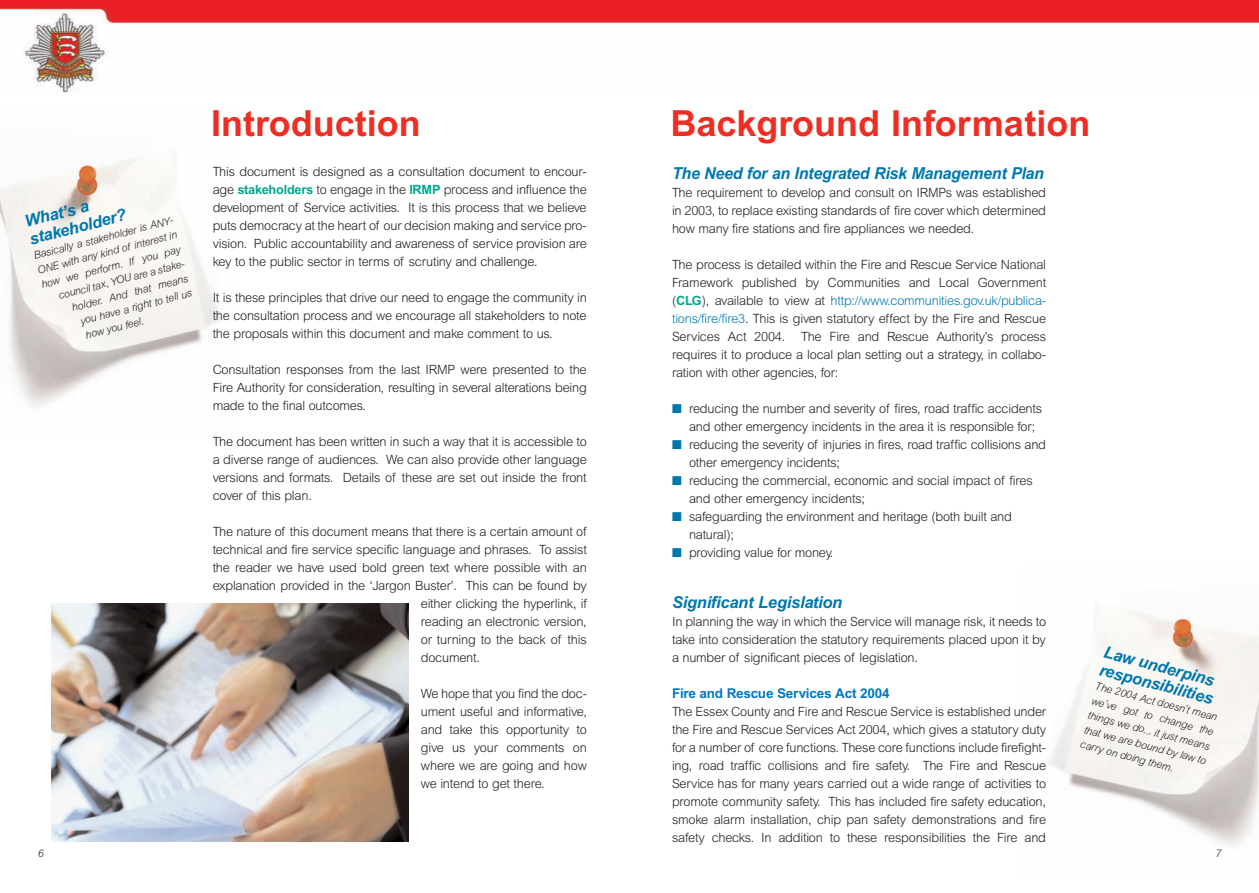
<style>
.page{position:relative;width:1259px;height:893px;background:#fff}
.page>*{position:absolute;margin:0;border:0;box-sizing:border-box;transform-origin:0 0}
.t1{font:700 36px "Arial";color:#ee2e22}
.t2{font:italic 700 16.5px/18.1px "Arial";letter-spacing:-.015em;color:#0078ae}
.t3{font:700 13.5px "Arial";letter-spacing:-.015em;color:#0078c0}
.t4{font:300 12.75px/18px "Arial";letter-spacing:-.015em;color:#231f20;text-align:justify}
.t5{font:italic 300 10.5px/15px "Arial";color:#231f20;text-align:justify}
.s1{font-weight:700;color:#00a78f}
.s2{color:#0078ae}
</style>
<div class="page">
<img style="left:1px;top:156px;width:221px;height:251px">
<img style="left:1049px;top:611px;width:210px;height:235px">
<img style="left:51px;top:604px;width:358px;height:238px">
<img style="left:0;top:0;width:1259px;height:93px">
<p class="t2" style="left:23px;top:213px;width:101px;rotate:-15deg">What’s a stakeholder?</p>
<p class="t5" style="left:32px;top:250px;width:147px;rotate:-15deg">Basically a stakeholder is ANY-</p>
<p class="t5" style="left:36px;top:264px;width:145px;rotate:-15deg">ONE with any kind of interest in</p>
<p class="t5" style="left:40px;top:279px;width:145px;rotate:-15deg">how we perform. If you pay</p>
<p class="t5" style="left:57px;top:290px;width:133px;rotate:-15deg">council tax, YOU are a stake-</p>
<p class="t5" style="left:70px;top:302px;width:121px;rotate:-15deg">holder. And that means</p>
<p class="t5" style="left:79px;top:315px;width:116px;rotate:-15deg">you have a right to tell us</p>
<p class="t5" style="left:84px;top:329px;width:61px;rotate:-15deg">how you feel.</p>
<h1 class="t1" style="left:211px;top:111px;width:211px">Introduction</h1>
<p class="t4" style="left:213px;top:164px;width:376px">This document is designed as a consultation document to encour&shy;age <span class="s1">stakeholders</span> to engage in the <span class="s1">IRMP</span> process and influence the development of Service activities. It is this process that we believe puts democracy at the heart of our decision making and service pro&shy;vision. Public accountability and awareness of service provision are key to the public sector in terms of scrutiny and challenge.</p>
<p class="t4" style="left:213px;top:290px;width:376px">It is these principles that drive our need to engage the community in the consultation process and we encourage all stakeholders to note the proposals within this document and make comment to us.</p>
<p class="t4" style="left:213px;top:362px;width:376px">Consultation responses from the last IRMP were presented to the Fire Authority for consideration, resulting in several alterations being made to the final outcomes.</p>
<p class="t4" style="left:213px;top:434px;width:376px">The document has been written in such a way that it is accessible to a diverse range of audiences. We can also provide other language versions and formats. Details of these are set out inside the front cover of this plan.</p>
<p class="t4" style="left:213px;top:524px;width:375px">The nature of this document means that there is a certain amount of</p>
<p class="t4" style="left:213px;top:542px;width:376px">technical and fire service specific language and phrases. To assist</p>
<p class="t4" style="left:213px;top:560px;width:375px">the reader we have used bold green text where possible with an</p>
<p class="t4" style="left:213px;top:578px;width:375px">explanation provided in the ‘Jargon Buster’. This can be found by</p>
<p class="t4" style="left:421px;top:596px;width:168px">either clicking the hyperlink, if</p>
<p class="t4" style="left:421px;top:614px;width:168px">reading an electronic version,</p>
<p class="t4" style="left:421px;top:632px;width:167px">or turning to the back of this</p>
<p class="t4" style="left:421px;top:650px;width:61px">document.</p>
<p class="t4" style="left:421px;top:686px;width:168px">We hope that you find the doc&shy;ument useful and informative, and take this opportunity to give us your comments on where we are going and how we intend to get there.</p>
<p class="t5" style="left:38px;top:847px;width:7px">6</p>
<h1 class="t1" style="left:670px;top:111px;width:421px">Background Information</h1>
<p class="t2" style="left:672px;top:164px;width:373px">The Need for an Integrated Risk Management Plan</p>
<p class="t4" style="left:672px;top:184px;width:375px">The requirement to develop and consult on IRMPs was established in 2003, to replace existing standards of fire cover which determined how many fire stations and fire appliances we needed.</p>
<p class="t4" style="left:672px;top:256px;width:376px">The process is detailed within the Fire and Rescue Service National Framework published by Communities and Local Government (<span class="s1">CLG</span>), available to view at <span class="s2">http://www.communities.gov.uk/publica&shy;tions/fire/fire3</span>. This is given statutory effect by the Fire and Rescue Services Act 2004. The Fire and Rescue Authority’s process requires it to produce a local plan setting out a strategy, in collabo&shy;ration with other agencies, for:</p>
<p class="t4" style="left:689px;top:400px;width:354px;text-indent:-17px"><span class="s2">■</span> reducing the number and severity of fires, road traffic accidents and other emergency incidents in the area it is responsible for;</p>
<p class="t4" style="left:689px;top:436px;width:358px;text-indent:-17px"><span class="s2">■</span> reducing the severity of injuries in fires, road traffic collisions and other emergency incidents;</p>
<p class="t4" style="left:689px;top:472px;width:345px;text-indent:-17px"><span class="s2">■</span> reducing the commercial, economic and social impact of fires and other emergency incidents;</p>
<p class="t4" style="left:689px;top:508px;width:324px;text-indent:-17px"><span class="s2">■</span> safeguarding the environment and heritage (both built and natural);</p>
<p class="t4" style="left:672px;top:544px;width:163px"><span class="s2">■</span> providing value for money.</p>
<p class="t2" style="left:672px;top:593px;width:172px">Significant Legislation</p>
<p class="t4" style="left:672px;top:613px;width:375px">In planning the way in which the Service will manage risk, it needs to take into consideration the statutory requirements placed upon it by a number of significant pieces of legislation.</p>
<p class="t3" style="left:672px;top:688px;width:219px">Fire and Rescue Services Act 2004</p>
<p class="t4" style="left:672px;top:703px;width:375px">The Essex County and Fire and Rescue Service is established under the Fire and Rescue Services Act 2004, which gives a statutory duty for a number of core functions. These core functions include firefight&shy;ing, road traffic collisions and fire safety. The Fire and Rescue Service has for many years carried out a wide range of activities to promote community safety. This has included fire safety education, smoke alarm installation, chip pan safety demonstrations and fire safety checks. In addition to these responsibilities the Fire and</p>
<p class="t2" style="left:1106px;top:643px;width:119px;rotate:15deg">Law underpins responsibilities</p>
<p class="t5" style="left:1097px;top:679px;width:128px;rotate:15deg">The 2004 Act doesn’t mean we’ve got to change the things we do... it just means that we are bound by law to carry on doing them.</p>
<p class="t5" style="left:1215px;top:847px;width:7px">7</p>
</div>
